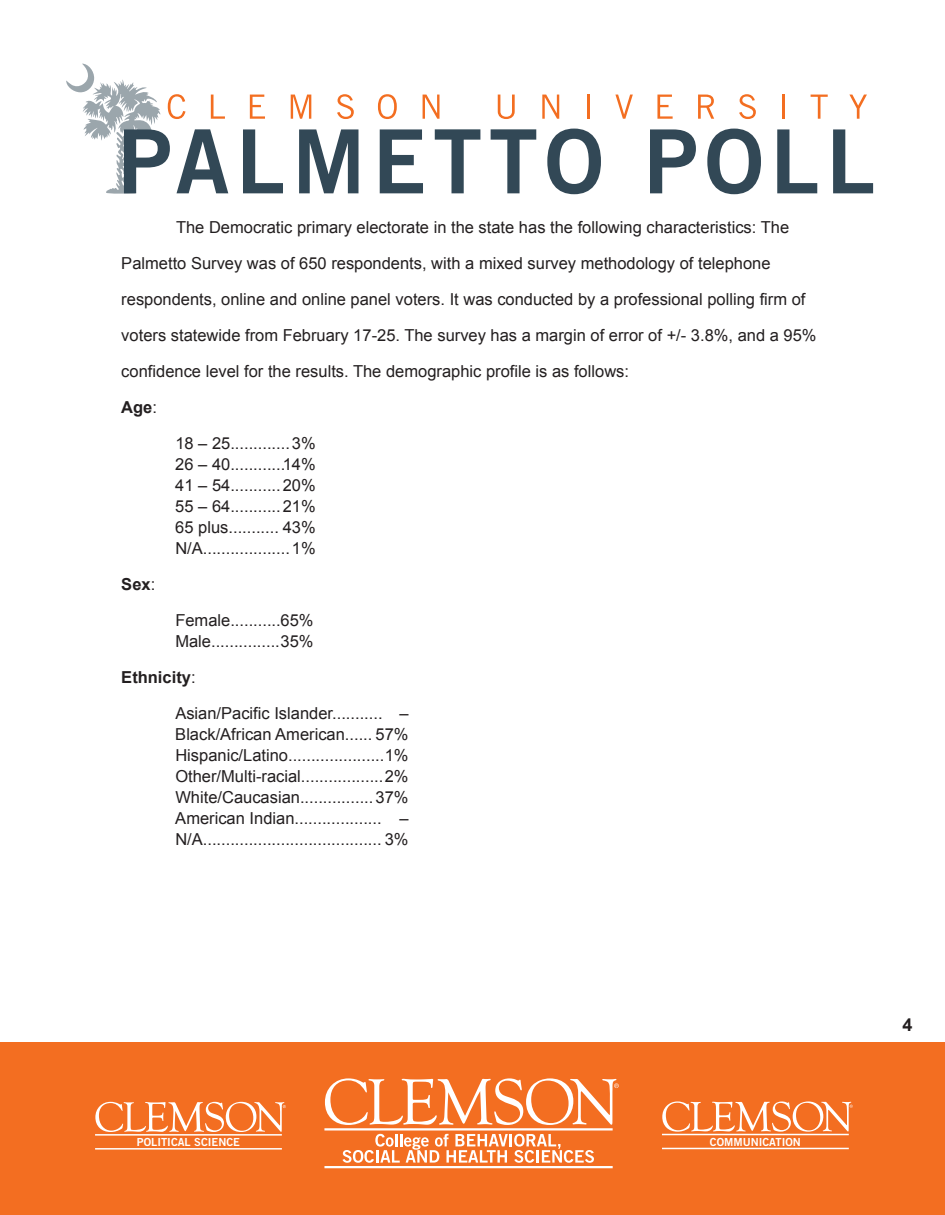
<style>
.page{position:relative;width:945px;height:1215px;background:#fff}
.page>*{position:absolute;margin:0;border:0;box-sizing:border-box;transform-origin:0 0}
.t1{font:700 18px "Arial";color:#231f20}
.t2{font:16.5px/21px "Arial";color:#231f20}
.t3{font:700 16.5px "Arial";color:#231f20}
.t4{font:11.1px "Trade Gothic LT Std Bd 2";color:#fff}
.s1{font-weight:400}
.s2{font-weight:700}
</style>
<div class="page">
<div style="left:0;top:1042px;width:945px;height:172px;background:#f36e21"></div>
<hr style="left:662px;top:1148px;width:187px;height:1px;background:#fff">
<hr style="left:662px;top:1134px;width:187px;height:1px;background:#fff">
<svg style="left:662px;top:1101px;width:191px;height:31px"></svg>
<hr style="left:95px;top:1148px;width:187px;height:2px;background:#fff">
<hr style="left:95px;top:1134px;width:187px;height:2px;background:#fff">
<svg style="left:95px;top:1102px;width:191px;height:30px"></svg>
<svg style="left:343px;top:1134px;width:251px;height:29px"></svg>
<hr style="left:324px;top:1166px;width:289px;height:2px;background:#fff">
<hr style="left:324px;top:1128px;width:289px;height:3px;background:#fff">
<svg style="left:325px;top:1078px;width:294px;height:47px"></svg>
<svg style="left:250px;top:95px;width:15px;height:24px"></svg>
<svg style="left:291px;top:95px;width:20px;height:24px"></svg>
<svg style="left:337px;top:94px;width:17px;height:25px"></svg>
<svg style="left:378px;top:94px;width:19px;height:25px"></svg>
<svg style="left:423px;top:95px;width:17px;height:24px"></svg>
<svg style="left:498px;top:95px;width:17px;height:24px"></svg>
<svg style="left:542px;top:95px;width:17px;height:24px"></svg>
<hr style="left:588px;top:95px;width:2px;height:24px;background:#f36e21">
<svg style="left:615px;top:95px;width:18px;height:24px"></svg>
<svg style="left:657px;top:95px;width:16px;height:24px"></svg>
<svg style="left:698px;top:95px;width:16px;height:24px"></svg>
<svg style="left:739px;top:94px;width:17px;height:25px"></svg>
<hr style="left:783px;top:95px;width:2px;height:24px;background:#f36e21">
<svg style="left:811px;top:95px;width:17px;height:24px"></svg>
<svg style="left:849px;top:95px;width:18px;height:24px"></svg>
<svg style="left:66px;top:64px;width:162px;height:130px"></svg>
<svg style="left:243px;top:129px;width:40px;height:64px"></svg>
<svg style="left:299px;top:129px;width:59px;height:64px"></svg>
<svg style="left:380px;top:129px;width:43px;height:64px"></svg>
<svg style="left:435px;top:129px;width:45px;height:64px"></svg>
<svg style="left:491px;top:129px;width:45px;height:64px"></svg>
<svg style="left:547px;top:129px;width:54px;height:65px"></svg>
<svg style="left:650px;top:129px;width:46px;height:64px"></svg>
<svg style="left:707px;top:129px;width:54px;height:65px"></svg>
<svg style="left:777px;top:129px;width:40px;height:64px"></svg>
<svg style="left:833px;top:129px;width:40px;height:64px"></svg>
<p class="t2" style="left:176px;top:217px;width:615px">The Democratic primary electorate in the state has the following characteristics: The</p>
<p class="t2" style="left:121px;top:253px;width:651px">Palmetto Survey was of 650 respondents, with a mixed survey methodology of telephone</p>
<p class="t2" style="left:121px;top:289px;width:686px">respondents, online and online panel voters. It was conducted by a professional polling firm of</p>
<p class="t2" style="left:121px;top:325px;width:697px">voters statewide from February 17-25. The survey has a margin of error of +/- 3.8%, and a 95%</p>
<p class="t2" style="left:121px;top:361px;width:509px">confidence level for the results. The demographic profile is as follows:</p>
<p class="t3" style="left:121px;top:396px;width:37px">Age<span class="s1">:</span></p>
<p class="t2" style="left:175px;top:433px;width:142px">18 – 25.............3%</p>
<p class="t2" style="left:175px;top:454px;width:142px">26 – 40............<br>41 – 54...........20%<br>55 – 64...........21%<br>65 plus........... 43%<br>N/A...................1%</p>
<p class="t3" style="left:121px;top:573px;width:35px">Sex<span class="s1">:</span></p>
<p class="t2" style="left:175px;top:610px;width:140px">Female...........65%<br>Male...............35%</p>
<p class="t2" style="left:175px;top:659px;width:209px;line-height:36px;text-indent:-54px"><span class="s2">Ethnicity</span>:<br>Asian/Pacific Islander...........</p>
<p class="t2" style="left:175px;top:724px;width:235px">Black/African American...... 57% Hispanic/Latino.....................1% Other/Multi-racial..................2% White/Caucasian................37% American Indian...................<br>N/A....................................... 3%</p>
<p class="t2" style="left:283px;top:454px;width:35px">14%</p>
<p class="t2" style="left:399px;top:703px;width:11px">–</p>
<p class="t2" style="left:399px;top:808px;width:11px">–</p>
<p class="t4" style="left:137px;top:1135px;width:104px">POLITICAL SCIENCE</p>
<p class="t4" style="left:710px;top:1135px;width:92px">COMMUNICATION</p>
<p class="t1" style="left:902px;top:1012px;width:12px">4</p>
</div>
